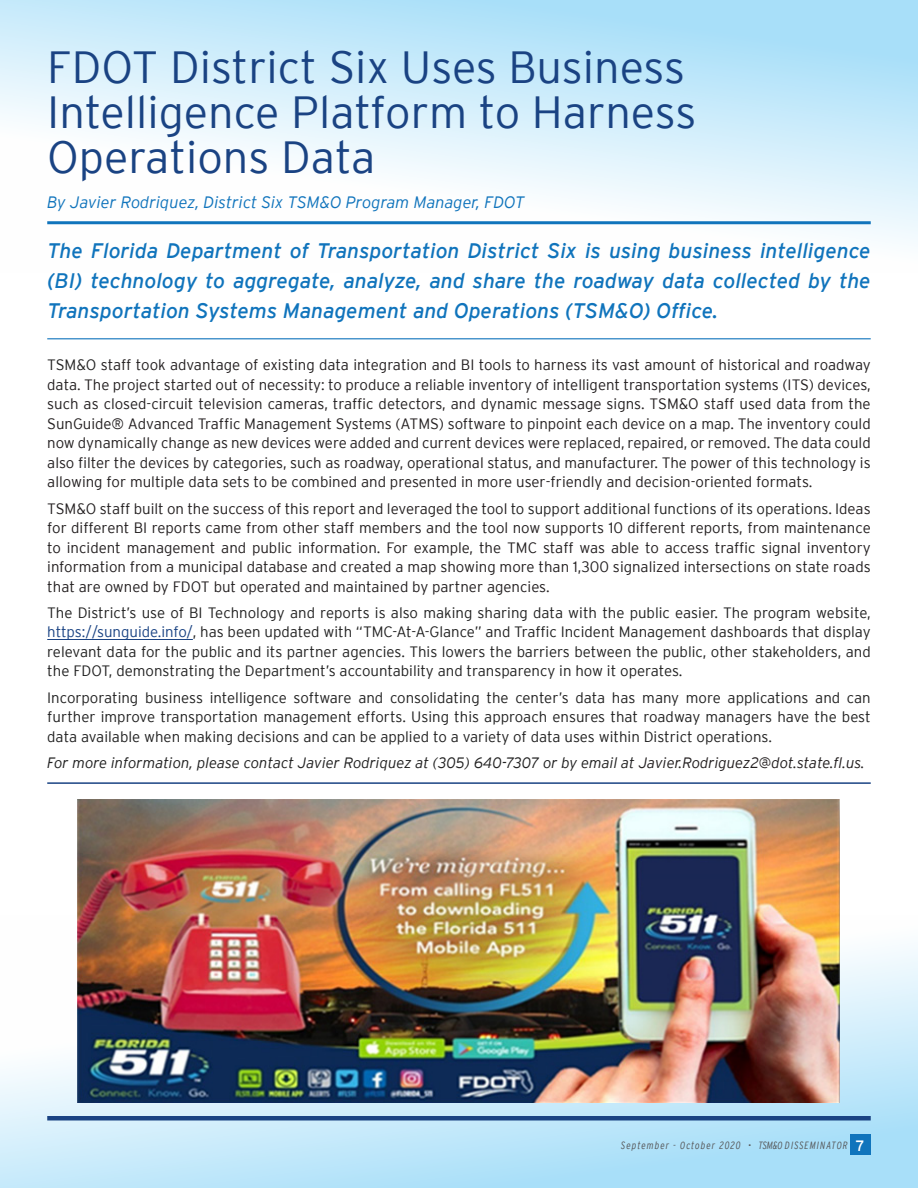
<style>
.page{position:relative;width:918px;height:1188px;background:#fff}
.page>*{position:absolute;margin:0;border:0;box-sizing:border-box;transform-origin:0 0}
.Header_-_Article_Tit{font:300 45px/45px "Interstate";color:#1a4383}
.Intro_Paragraph{font:italic 21px/30px "Interstate";color:#1074bc;text-align:justify}
.Byline_-_Author_Name{font:italic 300 16.5px "Interstate";color:#1074bc}
.Body_Copy{font:300 15px/19.5px "Interstate";color:#231f20;text-align:justify}
.Body_Copy-2{font:300 15px/19.5px "Interstate";color:#212121;text-align:justify}
.For_More_Info{font:italic 300 15px "Interstate";color:#212121}
.t1{font:italic 300 condensed 10.5px "Interstate";letter-spacing:.1em;color:#57585a}
.s1{color:#212121}
.s2{color:#1a4383}
.s3{color:#231f20}
.s4{font-weight:400;font-style:normal;font-stretch:normal;font-size:15px;color:#fff}
</style>
<div class="page">
<svg style="left:0;top:947px;width:918px;height:241px"></svg>
<svg style="left:0;top:0;width:918px;height:242px"></svg>
<img style="left:77px;top:799px;width:763px;height:303px">
<div style="left:850px;top:1135px;width:21px;height:20px;background:#1074bc"></div>
<hr style="left:47px;top:221px;width:824px;height:3px;background:#1074bc">
<hr style="left:47px;top:338px;width:824px;height:1px;background:#1074bc">
<hr style="left:47px;top:639px;width:146px;height:1px;background:#1a4383">
<hr style="left:47px;top:782px;width:824px;height:2px;background:#1a4383">
<hr style="left:47px;top:1116px;width:824px;height:4px;background:#1a4383">
<p class="Header_-_Article_Tit" style="left:47px;top:45px;width:651px">FDOT District Six Uses Business<br>Intelligence Platform to Harness<br>Operations Data</p>
<p class="Byline_-_Author_Name" style="left:47px;top:193px;width:479px">By Javier Rodriquez, District Six TSM&amp;O Program Manager, FDOT</p>
<p class="Intro_Paragraph" style="left:47px;top:235px;width:825px">The Florida Department of Transportation District Six is using business intelligence (BI) technology to aggregate, analyze, and share the roadway data collected by the Transportation Systems Management and Operations (TSM&amp;O) Office.</p>
<p class="Body_Copy" style="left:47px;top:355px;width:825px"><span class="s1">TSM&amp;O</span> staff took advantage of existing data integration and BI tools to harness its vast amount of historical and roadway data. The project started out of necessity: to produce a reliable inventory of intelligent transportation systems (ITS) devices, such as closed-circuit television cameras, traffic detectors, and dynamic message signs. TSM&amp;O staff used data from the SunGuide® Advanced Traffic Management Systems (ATMS) software to pinpoint each device on a map. The inventory could now dynamically change as new devices were added and current devices were replaced, repaired, or removed. The data could also filter the devices by categories, such as roadway, operational status, and manufacturer. The power of this technology is allowing for multiple data sets to be combined and presented in more user-friendly and decision-oriented formats.</p>
<p class="Body_Copy" style="left:47px;top:499px;width:825px">TSM&amp;O staff built on the success of this report and leveraged the tool <span class="s1">to support additional functions of its operations. I</span>deas for different BI reports came from other staff members and the tool now supports 10 different reports, from maintenance to incident management and public information. For example, the TMC staff was able to access traffic signal inventory information from a municipal database and created a map showing more than 1,300 signalized intersections on state roads that are owned by FDOT but operated and maintained by partner agencies.</p>
<p class="Body_Copy-2" style="left:47px;top:603px;width:825px">The District’s use of BI Technology and reports is also making sharing data with the public easier. The program website, <span class="s2">https://sunguide.info/</span>, has been updated with “TMC-At-A-Glance” and Traffic Incident Management dashboards that display relevant data for the public and its partner agencies. This lowers the barriers between the public, other stakeholders, and the FDOT, demonstrating the Department’s accountability and transparency in how it operates.</p>
<p class="Body_Copy-2" style="left:47px;top:688px;width:825px">Incorporating business intelligence software and consolidating the center’s data has many more applications and can further improve transportation management efforts. Using this approach ensures that roadway managers have the best data available when making decisions and can be applied to a variety of data uses within District operations.</p>
<p class="For_More_Info" style="left:47px;top:754px;width:819px">For more information, please contact Javier Rodriquez at (305) 640-7307 or by email at <span class="s3">Javier.Rodriguez2@dot.state.fl.us.</span></p>
<p class="t1" style="left:621px;top:1139px;width:245px">September - October 2020 • TSM&amp;O DISSEMINATOR <span class="s4">7</span></p>
</div>
